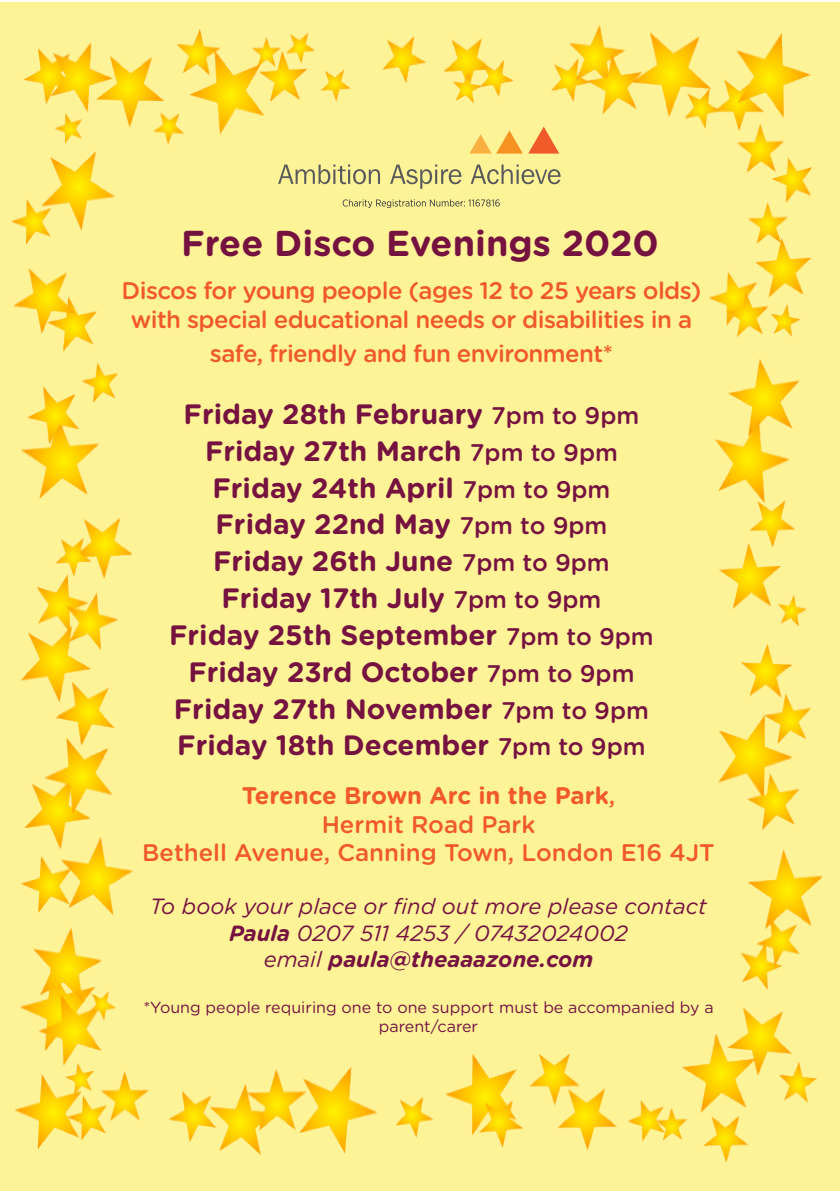
<style>
.page{position:relative;width:840px;height:1191px;background:#fff}
.page>*{position:absolute;margin:0;border:0;box-sizing:border-box;transform-origin:0 0}
.t1{font:700 36px "Gotham Rounded";color:#751240}
.t2{font:700 28px "Gotham Rounded";color:#751240}
.t3{font:500 24px/28.8px "Gotham Rounded";letter-spacing:-.025em;color:#f15929;text-align:center}
.t4{font:500 24px "Gotham Rounded";color:#f15929}
.t5{font:700 24px "Gotham Rounded";color:#f15929}
.t6{font:italic 22px/26.4px "Gotham Rounded";color:#751240;text-align:center}
.t7{font:italic 700 22px "Gotham Rounded";color:#751240}
.t8{font:16px/19.2px "Gotham Rounded";color:#751240;text-align:center}
.s1{font-weight:500;font-size:24px}
.s2{font-weight:500}
.s3{font-weight:700}
.s4{font-weight:400}
</style>
<div class="page">
<div style="left:0;top:3px;width:839px;height:1188px;background:#fff398"></div>
<img style="left:12px;top:25px;width:810px;height:1137px">
<svg style="left:278px;top:164px;width:102px;height:20px"></svg>
<svg style="left:390px;top:164px;width:71px;height:25px"></svg>
<svg style="left:470px;top:164px;width:90px;height:20px"></svg>
<svg style="left:469px;top:130px;width:53px;height:24px"></svg>
<svg style="left:528px;top:127px;width:31px;height:27px"></svg>
<svg style="left:342px;top:199px;width:157px;height:9px"></svg>
<p class="t1" style="left:181px;top:216px;width:479px">Free Disco Evenings 2020</p>
<p class="t3" style="left:121px;top:275px;width:581px">Discos for young people (ages 12 to 25 years olds) with special educational needs or disabilities in a</p>
<p class="t3" style="left:210px;top:338px;width:404px">safe, friendly and fun environment*</p>
<p class="t2" style="left:183px;top:393px;width:457px">Friday 28th February <span class="s1">7pm to 9pm</span></p>
<p class="t2" style="left:205px;top:430px;width:414px">Friday 27th March <span class="s1">7pm to 9pm</span></p>
<p class="t2" style="left:212px;top:467px;width:399px">Friday 24th April <span class="s1">7pm to 9pm</span></p>
<p class="t2" style="left:215px;top:504px;width:393px">Friday 22nd May <span class="s1">7pm to 9pm</span></p>
<p class="t2" style="left:213px;top:541px;width:398px">Friday 26th June <span class="s1">7pm to 9pm</span></p>
<p class="t2" style="left:221px;top:577px;width:381px">Friday 17th July <span class="s1">7pm to 9pm</span></p>
<p class="t2" style="left:169px;top:614px;width:486px">Friday 25th September <span class="s1">7pm to 9pm</span></p>
<p class="t2" style="left:188px;top:651px;width:447px">Friday 23rd October <span class="s1">7pm to 9pm</span></p>
<p class="t2" style="left:174px;top:688px;width:476px">Friday 27th November <span class="s1">7pm to 9pm</span></p>
<p class="t2" style="left:177px;top:725px;width:469px">Friday 18th December <span class="s1">7pm to 9pm</span></p>
<p class="t5" style="left:241px;top:777px;width:375px">Terence Brown Arc in the Park<span class="s2">,</span></p>
<p class="t4" style="left:321px;top:807px;width:215px">Hermit Road Park</p>
<p class="t4" style="left:142px;top:835px;width:574px">Bethell Avenue, Canning Town, London E16 4JT</p>
<p class="t6" style="left:150px;top:892px;width:558px">To book your place or find out more please contact<br><span class="s3">Paula</span> 0207 511 4253 / 07432024002</p>
<p class="t7" style="left:263px;top:943px;width:331px"><span class="s4">email</span> paula@theaaazone.com</p>
<p class="t8" style="left:143px;top:996px;width:571px">*Young people requiring one to one support must be accompanied by a parent/carer</p>
</div>
